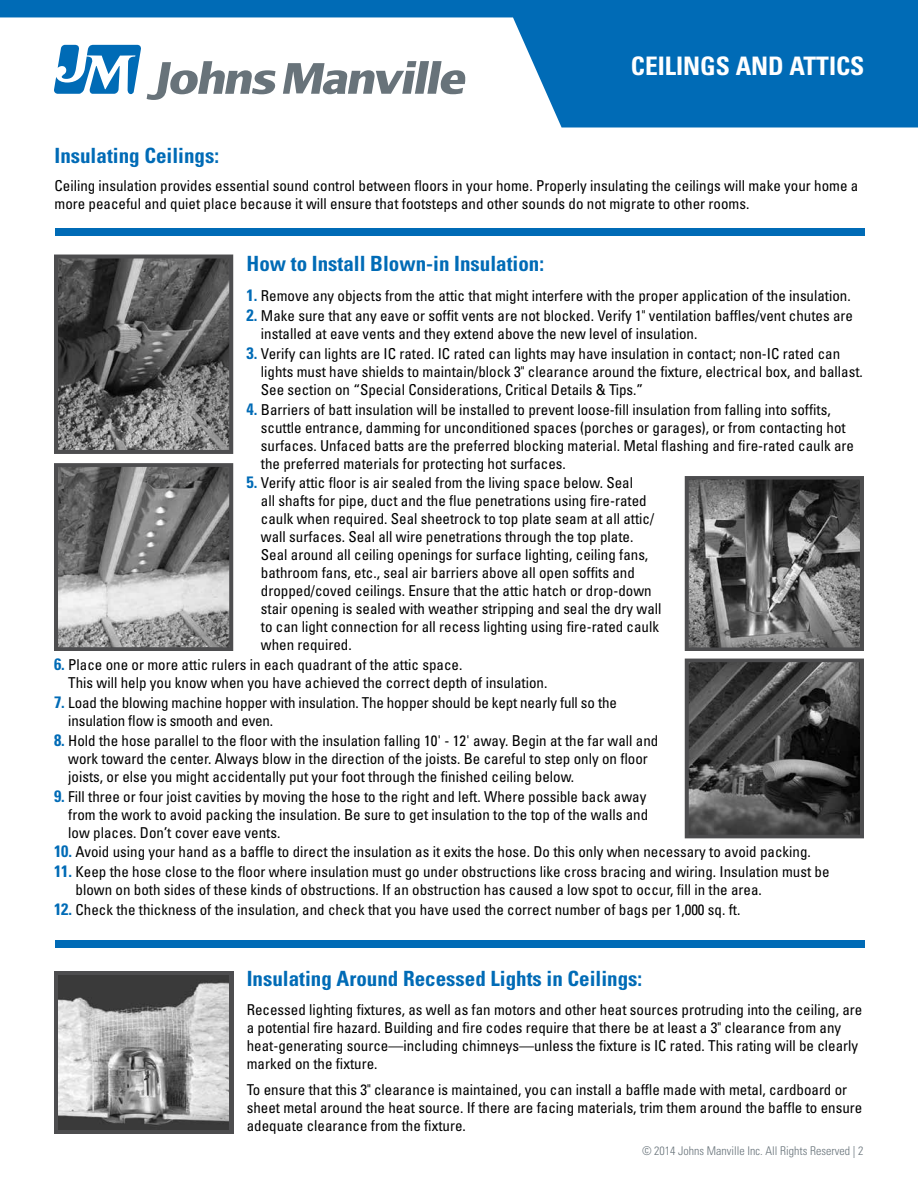
<style>
.page{position:relative;width:918px;height:1188px;background:#fff}
.page>*{position:absolute;margin:0;border:0;box-sizing:border-box;transform-origin:0 0}
.t1{font:700 condensed 25.5px "Univers LT Std";color:#fff}
.t2{font:700 condensed 21px "Univers LT Std";color:#006bb6}
.t3{font:condensed 15px/18px "Univers LT Std";color:#000}
.t4{font:300 condensed 12px "Univers LT Std";color:#68737a}
.s1{font-weight:700;font-size:16.5px;color:#006bb6}
</style>
<div class="page">
<svg style="left:0;top:0;width:918px;height:127px;fill:#006bb6"></svg>
<div style="left:55px;top:228px;width:810px;height:8px;background:#006bb6"></div>
<div style="left:55px;top:940px;width:810px;height:8px;background:#006bb6"></div>
<svg style="left:54px;top:255px;width:179px;height:199px"></svg>
<svg style="left:54px;top:463px;width:179px;height:188px"></svg>
<svg style="left:685px;top:476px;width:179px;height:175px"></svg>
<svg style="left:685px;top:659px;width:179px;height:179px"></svg>
<svg style="left:54px;top:971px;width:179px;height:163px;fill:#4d4d4f"></svg>
<img style="left:59px;top:976px;width:169px;height:154px">
<h2 class="t2" style="left:55px;top:142px;width:166px">Insulating Ceilings:</h2>
<h1 class="t1" style="left:631px;top:50px;width:235px">CEILINGS AND ATTICS</h1>
<p class="t3" style="left:55px;top:177px;width:805px">Ceiling insulation provides essential sound control between floors in your home. Properly insulating the ceilings will make your home a more peaceful and quiet place because it will ensure that footsteps and other sounds do not migrate to other rooms.</p>
<h2 class="t2" style="left:247px;top:251px;width:299px">How to Install Blown-in Insulation:</h2>
<p class="t3" style="left:247px;top:287px;width:606px"><span class="s1">1.</span> Remove any objects from the attic that might interfere with the proper application of the insulation.</p>
<p class="t3" style="left:261px;top:307px;width:594px;text-indent:-14px"><span class="s1">2.</span> Make sure that any eave or soffit vents are not blocked. Verify 1" ventilation baffles/vent chutes are installed at eave vents and they extend above the new level of insulation.</p>
<p class="t3" style="left:261px;top:344px;width:603px;text-indent:-14px"><span class="s1">3.</span> Verify can lights are IC rated. IC rated can lights may have insulation in contact; non-IC rated can lights must have shields to maintain/block 3" clearance around the fixture, electrical box, and ballast.<br>See section on “Special Considerations, Critical Details &amp; Tips.”</p>
<p class="t3" style="left:261px;top:400px;width:595px;text-indent:-14px"><span class="s1">4.</span> Barriers of batt insulation will be installed to prevent loose-fill insulation from falling into soffits, scuttle entrance, damming for unconditioned spaces (porches or garages), or from contacting hot surfaces. Unfaced batts are the preferred blocking material. Metal flashing and fire-rated caulk are the preferred materials for protecting hot surfaces.</p>
<p class="t3" style="left:261px;top:474px;width:402px;text-indent:-14px"><span class="s1">5.</span> Verify attic floor is air sealed from the living space below. Seal<br>all shafts for pipe, duct and the flue penetrations using fire-rated caulk when required. Seal sheetrock to top plate seam at all attic/ wall surfaces. Seal all wire penetrations through the top plate.<br>Seal around all ceiling openings for surface lighting, ceiling fans, bathroom fans, etc., seal air barriers above all open soffits and dropped/coved ceilings. Ensure that the attic hatch or drop-down stair opening is sealed with weather stripping and seal the dry wall to can light connection for all recess lighting using fire-rated caulk when required.</p>
<p class="t3" style="left:68px;top:656px;width:481px;text-indent:-14px"><span class="s1">6.</span> Place one or more attic rulers in each quadrant of the attic space.<br>This will help you know when you have achieved the correct depth of insulation.</p>
<p class="t3" style="left:68px;top:694px;width:550px;text-indent:-14px"><span class="s1">7.</span> Load the blowing machine hopper with insulation. The hopper should be kept nearly full so the insulation flow is smooth and even.</p>
<p class="t3" style="left:68px;top:731px;width:592px;text-indent:-14px"><span class="s1">8.</span> Hold the hose parallel to the floor with the insulation falling 10' - 12' away. Begin at the far wall and work toward the center. Always blow in the direction of the joists. Be careful to step only on floor joists, or else you might accidentally put your foot through the finished ceiling below.</p>
<p class="t3" style="left:68px;top:787px;width:581px;text-align:justify;text-indent:-14px"><span class="s1">9.</span> Fill three or four joist cavities by moving the hose to the right and left. Where possible back away from the work to avoid packing the insulation. Be sure to get insulation to the top of the walls and low places. Don’t cover eave vents.</p>
<p class="t3" style="left:54px;top:843px;width:758px"><span class="s1">10.</span> Avoid using your hand as a baffle to direct the insulation as it exits the hose. Do this only when necessary to avoid packing.</p>
<p class="t3" style="left:76px;top:863px;width:755px;text-indent:-22px"><span class="s1">11.</span> Keep the hose close to the floor where insulation must go under obstructions like cross bracing and wiring. Insulation must be blown on both sides of these kinds of obstructions. If an obstruction has caused a low spot to occur, fill in the area.</p>
<p class="t3" style="left:54px;top:901px;width:688px"><span class="s1">12.</span> Check the thickness of the insulation, and check that you have used the correct number of bags per 1,000 sq. ft.</p>
<h2 class="t2" style="left:247px;top:966px;width:397px">Insulating Around Recessed Lights in Ceilings:</h2>
<p class="t3" style="left:247px;top:1001px;width:617px">Recessed lighting fixtures, as well as fan motors and other heat sources protruding into the ceiling, are a potential fire hazard. Building and fire codes require that there be at least a 3" clearance from any heat-generating source—including chimneys—unless the fixture is IC rated. This rating will be clearly marked on the fixture.</p>
<p class="t3" style="left:247px;top:1080px;width:617px">To ensure that this 3" clearance is maintained, you can install a baffle made with metal, cardboard or sheet metal around the heat source. If there are facing materials, trim them around the baffle to ensure adequate clearance from the fixture.</p>
<p class="t4" style="left:642px;top:1144px;width:223px">© 2014 Johns Manville Inc. All Rights Reserved | 2</p>
</div>
